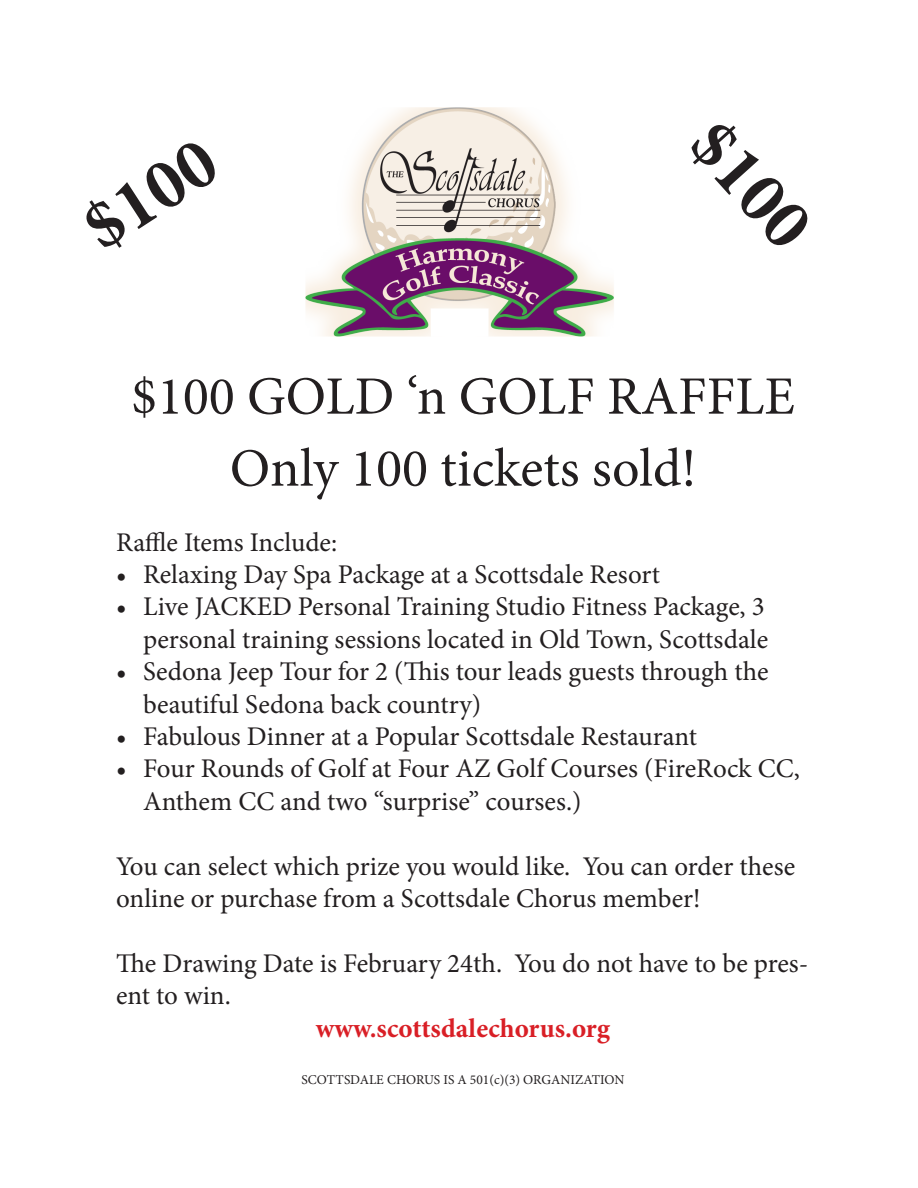
<style>
.page{position:relative;width:918px;height:1188px;background:#fff}
.page>*{position:absolute;margin:0;border:0;box-sizing:border-box;transform-origin:0 0}
.t1{font:700 72px "Minion Pro";color:#231f20}
.t2{font:54px "Minion Pro";color:#231f20}
.t3{font:27px/32.4px "Minion Pro";color:#231f20}
.t4{font:700 27px "Minion Pro";letter-spacing:.005em;color:#d91f26}
.t5{font:13.5px "Minion Pro";color:#231f20}
</style>
<div class="page">
<img style="left:305px;top:107px;width:309px;height:230px">
<p class="t1" style="left:62px;top:191px;width:146px;rotate:-33deg">$100</p>
<p class="t1" style="left:740px;top:97px;width:146px;rotate:48deg">$100</p>
<p class="t2" style="left:131px;top:360px;width:665px">$100 GOLD ‘n GOLF RAFFLE</p>
<p class="t2" style="left:230px;top:432px;width:468px">Only 100 tickets sold!</p>
<p class="t3" style="left:116px;top:526px;width:223px">Raffle Items Include:</p>
<p class="t3" style="left:116px;top:558px;width:545px">• Relaxing Day Spa Package at a Scottsdale Resort</p>
<p class="t3" style="left:116px;top:591px;width:654px;text-align:right">• Live JACKED Personal Training Studio Fitness Package, 3 personal training sessions located in Old Town, Scottsdale</p>
<p class="t3" style="left:143px;top:656px;width:627px;text-indent:-27px">• Sedona Jeep Tour for 2 (This tour leads guests through the beautiful Sedona back country)</p>
<p class="t3" style="left:116px;top:720px;width:582px">• Fabulous Dinner at a Popular Scottsdale Restaurant</p>
<p class="t3" style="left:143px;top:753px;width:658px;text-indent:-27px">• Four Rounds of Golf at Four AZ Golf Courses (FireRock CC,<br>Anthem CC and two “surprise” courses.)</p>
<p class="t3" style="left:116px;top:850px;width:681px">You can select which prize you would like. You can order these online or purchase from a Scottsdale Chorus member!</p>
<p class="t3" style="left:116px;top:947px;width:694px">The Drawing Date is February 24th. You do not have to be pres&shy;ent to win.</p>
<p class="t4" style="left:316px;top:1009px;width:296px">www.scottsdalechorus.org</p>
<p class="t5" style="left:301px;top:1071px;width:325px">SCOTTSDALE CHORUS IS A 501(c)(3) ORGANIZATION</p>
</div>
